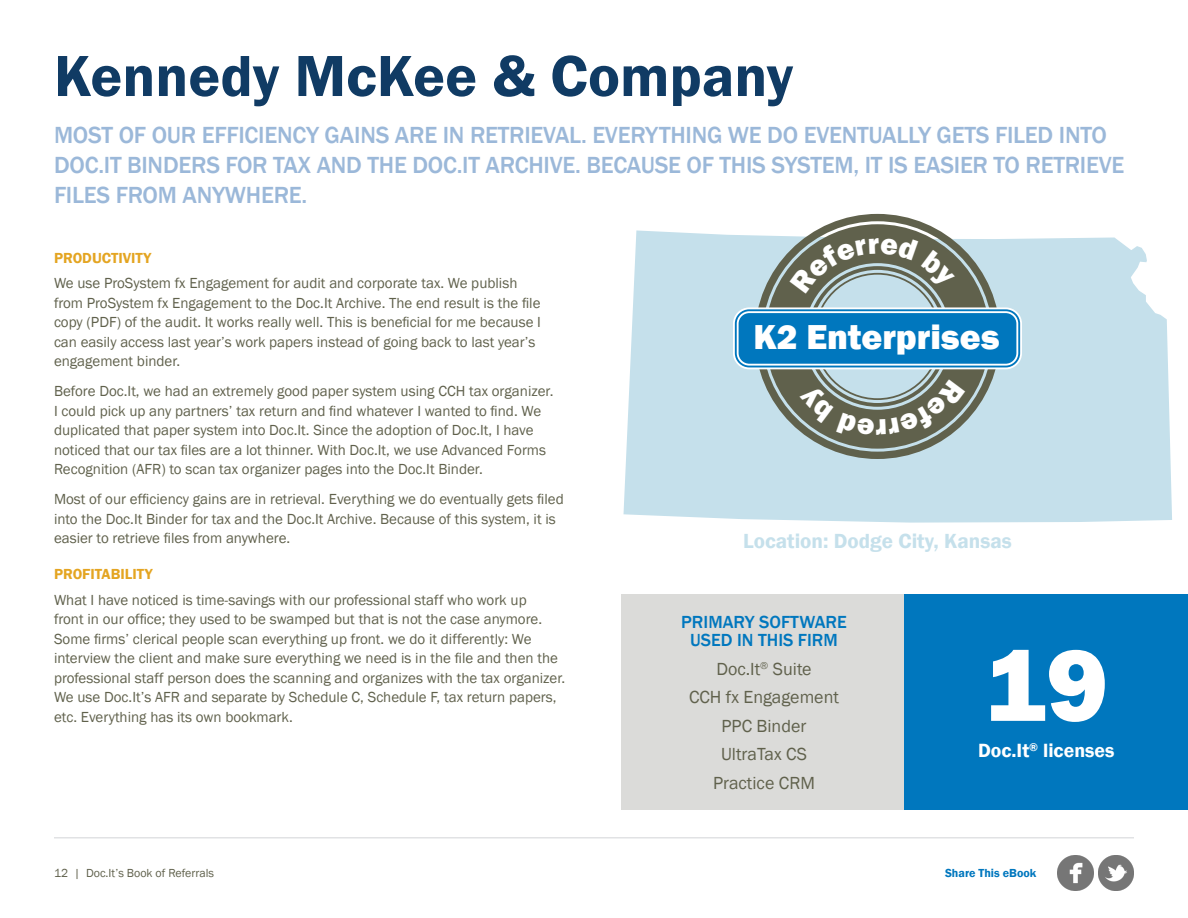
<style>
.page{position:relative;width:1188px;height:918px;background:#fff}
.page>*{position:absolute;margin:0;border:0;box-sizing:border-box;transform-origin:0 0}
.Intro{font:800 105px "Franklin Gothic";color:#fff}
.t1{font:600 60px "Franklin Gothic";color:#103b64}
.t2{font:800 35.7px "Franklin Gothic";color:#fff}
.quote{font:500 24px/30px "Franklin Gothic";letter-spacing:-.01em;color:#9bb8d9}
.Sub_one{font:600 21px "Franklin Gothic";color:#c5e0eb}
.Intro-2{font:600 19.65px "Franklin Gothic";color:#fff}
.Bullets{font:18px "Franklin Gothic";color:#60614c}
.sub_1_blue{font:500 18px/18px "Franklin Gothic";color:#0077be;text-align:center}
.Body{font:15px/19.5px "Franklin Gothic";color:#60614c}
.Sub_one-2{font:600 15px "Franklin Gothic";color:#e4a522}
.Body-2{font:12px "Franklin Gothic";color:#60614c}
.t3{font:600 12px "Franklin Gothic";color:#0077be}
</style>
<div class="page">
<hr style="left:54px;top:837px;width:1080px;height:1px;background:#e1e2e4">
<img style="left:1058px;top:855px;width:36px;height:36px">
<img style="left:1098px;top:855px;width:36px;height:36px">
<svg style="left:624px;top:230px;width:548px;height:293px;background:#c9e2ec"></svg>
<svg style="left:755px;top:214px;width:245px;height:245px"></svg>
<div style="left:736px;top:310px;width:283px;height:57px;background:#0077be;border-radius:14px"></div>
<div style="left:733px;top:307px;width:289px;height:62px;border:6px solid #fff;border-radius:14px"></div>
<div style="left:735px;top:309px;width:285px;height:58px;border:2px solid #0077be;border-radius:14px"></div>
<div style="left:621px;top:594px;width:567px;height:216px;background:#dbdbd9"></div>
<div style="left:904px;top:595px;width:284px;height:215px;background:#0077be"></div>
<svg style="left:790px;top:237px;width:175px;height:199px"></svg>
<p class="t1" style="left:54px;top:39px;width:741px">Kennedy McKee &amp; Company</p>
<p class="quote" style="left:54px;top:120px;width:1072px">MOST OF OUR EFFICIENCY GAINS ARE IN RETRIEVAL. EVERYTHING WE DO EVENTUALLY GETS FILED INTO<br>DOC.IT BINDERS FOR TAX AND THE DOC.IT ARCHIVE. BECAUSE OF THIS SYSTEM, IT IS EASIER TO RETRIEVE<br>FILES FROM ANYWHERE.</p>
<p class="Sub_one-2" style="left:54px;top:248px;width:99px">PRODUCTIVITY</p>
<p class="Body" style="left:54px;top:274px;width:489px">We use ProSystem fx Engagement for audit and corporate tax. We publish from ProSystem fx Engagement to the Doc.It Archive. The end result is the file copy (PDF) of the audit. It works really well. This is beneficial for me because I can easily access last year’s work papers instead of going back to last year’s engagement binder.</p>
<p class="Body" style="left:54px;top:382px;width:501px">Before Doc.It, we had an extremely good paper system using CCH tax organizer.<br>I could pick up any partners’ tax return and find whatever I wanted to find. We duplicated that paper system into Doc.It. Since the adoption of Doc.It, I have noticed that our tax files are a lot thinner. With Doc.It, we use Advanced Forms Recognition (AFR) to scan tax organizer pages into the Doc.It Binder.</p>
<p class="Body" style="left:54px;top:490px;width:511px">Most of our efficiency gains are in retrieval. Everything we do eventually gets filed into the Doc.It Binder for tax and the Doc.It Archive. Because of this system, it is easier to retrieve files from anywhere.</p>
<p class="Sub_one-2" style="left:54px;top:565px;width:100px">PROFITABILITY</p>
<p class="Body" style="left:54px;top:590px;width:513px">What I have noticed is time-savings with our professional staff who work up<br>front in our office; they used to be swamped but that is not the case anymore.<br>Some firms’ clerical people scan everything up front. we do it differently: We interview the client and make sure everything we need is in the file and then the professional staff person does the scanning and organizes with the tax organizer.<br>We use Doc.It’s AFR and separate by Schedule C, Schedule F, tax return papers, etc. Everything has its own bookmark.</p>
<h3 class="t2" style="left:753px;top:314px;width:248px">K2 Enterprises</h3>
<p class="Sub_one" style="left:743px;top:528px;width:270px">Location: Dodge City, Kansas</p>
<p class="sub_1_blue" style="left:681px;top:614px;width:167px">PRIMARY SOFTWARE<br>USED IN THIS FIRM</p>
<p class="Bullets" style="left:716px;top:658px;width:97px">Doc.It<sup>®</sup> Suite</p>
<p class="Bullets" style="left:689px;top:686px;width:151px">CCH fx Engagement</p>
<p class="Bullets" style="left:722px;top:715px;width:86px">PPC Binder</p>
<p class="Bullets" style="left:721px;top:743px;width:87px">UltraTax CS</p>
<p class="Bullets" style="left:713px;top:772px;width:103px">Practice CRM</p>
<p class="Intro" style="left:984px;top:618px;width:125px">19</p>
<p class="Intro-2" style="left:978px;top:739px;width:138px">Doc.It<sup>®</sup> licenses</p>
<p class="Body-2" style="left:54px;top:866px;width:162px">12 | Doc.It’s Book of Referrals</p>
<p class="t3" style="left:945px;top:866px;width:93px">Share This eBook</p>
</div>
